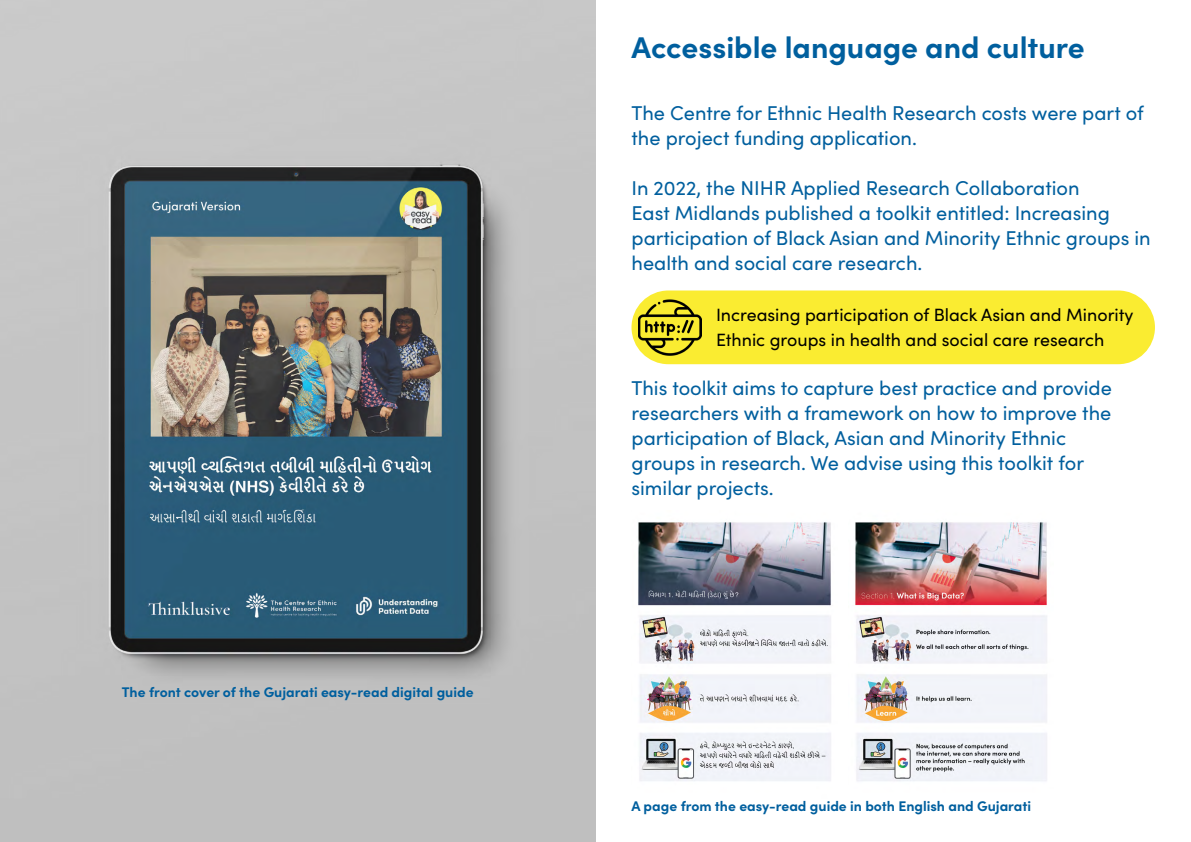
<style>
.page{position:relative;width:1191px;height:842px;background:#fff}
.page>*{position:absolute;margin:0;border:0;box-sizing:border-box;transform-origin:0 0}
.t1{font:700 30px "Sofia Pro";color:#005f9e}
.t2{font:20px/25px "Sofia Pro";color:#005f9e}
.t3{font:17.8px/25px "Sofia Pro";color:#000}
.t4{font:700 14px "Sofia Pro";color:#005f9e}
</style>
<div class="page">
<div style="left:0;top:0;width:595px;height:842px;background:#bfbfbf"></div>
<img style="left:0;top:0;width:506px;height:676px">
<img style="left:638px;top:522px;width:193px;height:259px">
<img style="left:855px;top:522px;width:192px;height:259px">
<div style="left:631px;top:290px;width:524px;height:74px;background:#faec31;border-radius:37px"></div>
<img style="left:638px;top:296px;width:64px;height:63px">
<p class="t4" style="left:122px;top:681px;width:353px">The front cover of the Gujarati easy-read digital guide</p>
<h1 class="t1" style="left:631px;top:24px;width:455px">Accessible language and culture</h1>
<p class="t2" style="left:631px;top:100px;width:514px">The Centre for Ethnic Health Research costs were part of the project funding application.</p>
<p class="t2" style="left:631px;top:175px;width:521px">In 2022, the NIHR Applied Research Collaboration<br>East Midlands published a toolkit entitled: Increasing participation of Black Asian and Minority Ethnic groups in health and social care research.</p>
<p class="t3" style="left:716px;top:301px;width:419px">Increasing participation of Black Asian and Minority<br>Ethnic groups in health and social care research</p>
<p class="t2" style="left:631px;top:375px;width:482px">This toolkit aims to capture best practice and provide researchers with a framework on how to improve the participation of Black, Asian and Minority Ethnic groups in research. We advise using this toolkit for similar projects.</p>
<p class="t4" style="left:631px;top:795px;width:401px">A page from the easy-read guide in both English and Gujarati</p>
</div>
